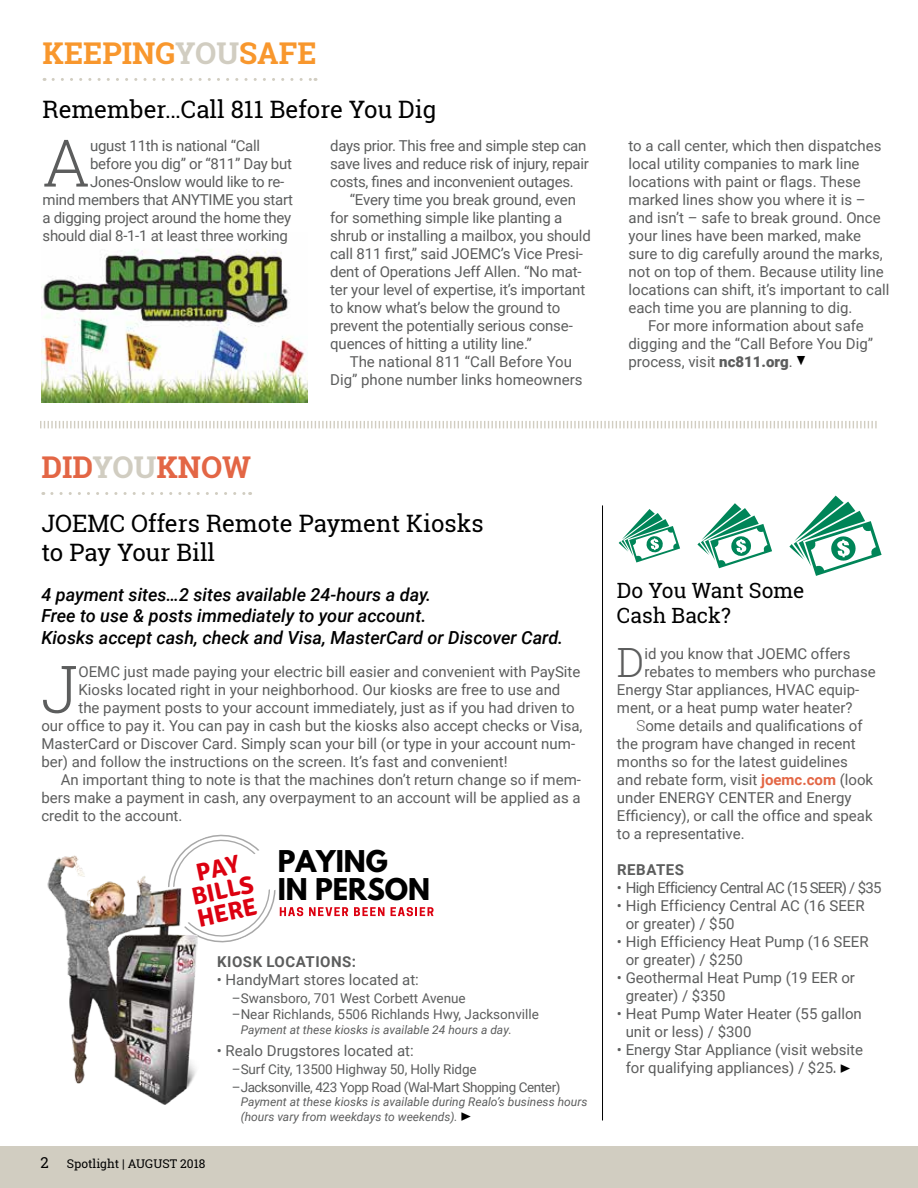
<style>
.page{position:relative;width:918px;height:1188px;background:#fff}
.page>*{position:absolute;margin:0;border:0;box-sizing:border-box;transform-origin:0 0}
.t1{font:300 65.7px "Roboto Slab";color:#5c5d5d}
.t2{font:300 40.35px "Roboto Slab";color:#5c5d5d}
.t3{font:700 30px "Roboto Slab";color:#f8972d}
.t4{font:700 30px "Roboto Slab";color:#e36645}
.t5{font:700 26.55px/28.3px "League Spartan";color:#000}
.t6{font:700 24.75px/22.6px "Signika";color:#dc0010;text-align:center}
.t7{font:24px/28.8px "Roboto Slab";color:#000}
.t8{font:21px/25.2px "Roboto Slab";color:#000}
.t9{font:italic 500 18px/21.6px "Roboto";color:#000}
.t10{font:15px/18px "Roboto";color:#5c5d5d}
.t11{font:15px/18px "Roboto";letter-spacing:-.02em;color:#5c5d5d}
.t12{font:15px "Roboto";letter-spacing:-.04em;color:#5c5d5d}
.t13{font:700 15px "Roboto";letter-spacing:.035em;color:#5c5d5d}
.t14{font:13.5px/18px "Roboto";letter-spacing:-.03em;color:#5c5d5d}
.t15{font:13.5px/16.2px "Roboto";letter-spacing:-.01em;color:#5c5d5d}
.t16{font:italic 12px/14.4px "Roboto";color:#5c5d5d}
.t17{font:12px "Roboto Slab";color:#000}
.s1{color:#d1cdc1}
.s2{font-weight:900}
.s3{font-family:"Acumin Pro";color:#000}
.s4{font-family:"Acumin Pro";font-style:normal;font-size:15px;color:#000}
.s5{font-size:15px}
.s6{font-family:"Roboto Slab";font-weight:300}
.s7{font-weight:700;color:#e36645}
.s8{font-family:"Acumin Pro"}
</style>
<div class="page">
<img style="left:47px;top:855px;width:150px;height:250px">
<svg style="left:168px;top:834px;width:135px;height:113px"></svg>
<svg style="left:309px;top:907px;width:39px;height:9px"></svg>
<svg style="left:354px;top:907px;width:30px;height:9px"></svg>
<svg style="left:391px;top:907px;width:43px;height:9px"></svg>
<hr style="left:602px;top:505px;width:1px;height:615px;background:#000">
<svg style="left:52px;top:492px;width:199px;height:3px"></svg>
<div style="left:0;top:1147px;width:918px;height:41px;background:#d1cdc1"></div>
<svg style="left:40px;top:421px;width:837px;height:8px"></svg>
<img style="left:41px;top:249px;width:267px;height:153px">
<svg style="left:53px;top:78px;width:263px;height:3px"></svg>
<svg style="left:697px;top:503px;width:75px;height:65px"></svg>
<svg style="left:619px;top:509px;width:61px;height:54px"></svg>
<svg style="left:789px;top:496px;width:93px;height:80px"></svg>
<h3 class="t3" style="left:43px;top:33px;width:275px">KEEPING<span class="s1">YOU</span>SAFE</h3>
<h3 class="t7" style="left:43px;top:95px;width:395px">Remember…Call 811 Before You Dig</h3>
<h1 class="t1" style="left:43px;top:118px;width:49px">A</h1>
<p class="t11" style="left:90px;top:136px;width:171px">ugust 11th is national “Call</p>
<p class="t11" style="left:330px;top:136px;width:260px">days prior. This free and simple step can save lives and reduce risk of injury, repair costs, fines and inconvenient outages.</p>
<p class="t10" style="left:330px;top:190px;width:262px;text-indent:19px">“Every time you break ground, even for something simple like planting a shrub or installing a mailbox, you should call 811 first,” said JOEMC’s Vice Presi&shy;dent of Operations Jeff Allen. “No mat&shy;ter your level of expertise, it’s important to know what’s below the ground to prevent the potentially serious conse&shy;quences of hitting a utility line.”</p>
<p class="t10" style="left:330px;top:352px;width:254px;text-align:center">The national 811 “Call Before You<br>Dig” phone number links homeowners</p>
<p class="t11" style="left:90px;top:154px;width:203px">before you dig” or “811” Day but</p>
<p class="t11" style="left:90px;top:172px;width:196px">Jones-Onslow would like to re-</p>
<p class="t11" style="left:43px;top:190px;width:252px">mind members that ANYTIME you start</p>
<p class="t11" style="left:43px;top:208px;width:250px">a digging project around the home they</p>
<p class="t11" style="left:43px;top:226px;width:247px">should dial 8-1-1 at least three working</p>
<p class="t10" style="left:629px;top:136px;width:254px">to a call center, which then dispatches</p>
<p class="t10" style="left:629px;top:154px;width:233px">local utility companies to mark line</p>
<p class="t10" style="left:629px;top:172px;width:234px">locations with paint or flags. These</p>
<p class="t10" style="left:629px;top:190px;width:239px">marked lines show you where it is –</p>
<p class="t10" style="left:629px;top:208px;width:254px">and isn’t – safe to break ground. Once</p>
<p class="t10" style="left:629px;top:226px;width:234px">your lines have been marked, make</p>
<p class="t10" style="left:629px;top:244px;width:256px">sure to dig carefully around the marks,</p>
<p class="t10" style="left:629px;top:262px;width:257px">not on top of them. Because utility line</p>
<p class="t10" style="left:629px;top:280px;width:262px">locations can shift, it’s important to call</p>
<p class="t10" style="left:629px;top:298px;width:225px">each time you are planning to dig.</p>
<p class="t10" style="left:648px;top:316px;width:217px">For more information about safe</p>
<p class="t10" style="left:629px;top:334px;width:246px">digging and the “Call Before You Dig”</p>
<p class="t10" style="left:629px;top:352px;width:179px">process, visit <span class="s2">nc811.org</span>. <span class="s3">▼</span></p>
<h3 class="t4" style="left:41px;top:447px;width:211px">DID<span class="s1">YOU</span>KNOW</h3>
<h3 class="t7" style="left:41px;top:509px;width:444px">JOEMC Offers Remote Payment Kiosks to Pay Your Bill</h3>
<p class="t9" style="left:41px;top:583px;width:523px">4 payment sites…2 sites available 24-hours a day.<br>Free to use &amp; posts immediately to your account.<br>Kiosks accept cash, check and Visa, MasterCard or Discover Card.</p>
<h1 class="t1" style="left:41px;top:644px;width:39px">J</h1>
<p class="t10" style="left:78px;top:662px;width:503px">OEMC just made paying your electric bill easier and convenient with PaySite</p>
<p class="t10" style="left:78px;top:680px;width:483px">Kiosks located right in your neighborhood. Our kiosks are free to use and</p>
<p class="t10" style="left:78px;top:698px;width:498px">the payment posts to your account immediately, just as if you had driven to</p>
<p class="t10" style="left:41px;top:716px;width:543px">our office to pay it. You can pay in cash but the kiosks also accept checks or Visa,</p>
<p class="t10" style="left:41px;top:734px;width:535px">MasterCard or Discover Card. Simply scan your bill (or type in your account num-</p>
<p class="t10" style="left:41px;top:752px;width:468px">ber) and follow the instructions on the screen. It’s fast and convenient!</p>
<p class="t10" style="left:61px;top:770px;width:522px">An important thing to note is that the machines don’t return change so if mem-</p>
<p class="t10" style="left:41px;top:788px;width:541px">bers make a payment in cash, any overpayment to an account will be applied as a</p>
<p class="t10" style="left:41px;top:806px;width:143px">credit to the account.</p>
<h3 class="t6" style="left:185px;top:864px;width:64px;rotate:-12deg">PAY<br>BILLS<br>HERE</h3>
<h3 class="t5" style="left:278px;top:846px;width:154px">PAYING<br>IN PERSON</h3>
<p class="t13" style="left:217px;top:951px;width:140px">KIOSK LOCATIONS:</p>
<p class="t10" style="left:217px;top:970px;width:204px">• HandyMart stores located at:</p>
<p class="t15" style="left:232px;top:990px;width:309px">–Swansboro, 701 West Corbett Avenue<br>–Near Richlands, 5506 Richlands Hwy, Jacksonville</p>
<p class="t16" style="left:241px;top:1022px;width:273px">Payment at these kiosks is available 24 hours a day.</p>
<p class="t10" style="left:217px;top:1041px;width:198px">• Realo Drugstores located at:</p>
<p class="t14" style="left:232px;top:1059px;width:330px">–Surf City, 13500 Highway 50, Holly Ridge –Jacksonville, 423 Yopp Road (Wal-Mart Shopping Center)</p>
<p class="t16" style="left:241px;top:1094px;width:348px">Payment at these kiosks is available during Realo’s business hours (hours vary from weekdays to weekends). <span class="s4">▶</span></p>
<p class="t17" style="left:40px;top:1155px;width:166px"><span class="s5">2</span> Spotlight | AUGUST 2018</p>
<h3 class="t8" style="left:617px;top:577px;width:189px">Do You Want Some<br>Cash Back?</h3>
<h2 class="t2" style="left:617px;top:635px;width:29px">D</h2>
<p class="t10" style="left:645px;top:644px;width:207px">id you know that JOEMC offers</p>
<p class="t10" style="left:645px;top:662px;width:233px">rebates to members who purchase</p>
<p class="t10" style="left:617px;top:680px;width:244px">Energy Star appliances, HVAC equip-</p>
<p class="t10" style="left:617px;top:698px;width:237px">ment, or a heat pump water heater?</p>
<p class="t10" style="left:636px;top:716px;width:228px"><span class="s6">S</span>ome details and qualifications of</p>
<p class="t10" style="left:617px;top:734px;width:240px">the program have changed in recent</p>
<p class="t10" style="left:617px;top:752px;width:233px">months so for the latest guidelines</p>
<p class="t10" style="left:617px;top:770px;width:258px">and rebate form, visit <span class="s7">joemc.com</span> (look</p>
<p class="t10" style="left:617px;top:788px;width:236px">under ENERGY CENTER and Energy</p>
<p class="t10" style="left:617px;top:806px;width:257px">Efficiency), or call the office and speak</p>
<p class="t10" style="left:617px;top:824px;width:129px">to a representative.</p>
<p class="t13" style="left:617px;top:859px;width:68px">REBATES</p>
<p class="t12" style="left:617px;top:877px;width:266px">• High Efficiency Central AC (15 SEER) / $35</p>
<p class="t10" style="left:626px;top:896px;width:240px;text-indent:-9px">• High Efficiency Central AC (16 SEER or greater) / $50</p>
<p class="t10" style="left:626px;top:932px;width:245px;text-indent:-9px">• High Efficiency Heat Pump (16 SEER or greater) / $250</p>
<p class="t10" style="left:626px;top:968px;width:231px;text-indent:-9px">• Geothermal Heat Pump (19 EER or greater) / $350</p>
<p class="t10" style="left:626px;top:1004px;width:238px;text-indent:-9px">• Heat Pump Water Heater (55 gallon unit or less) / $300</p>
<p class="t10" style="left:617px;top:1040px;width:248px;text-align:center">• Energy Star Appliance (visit website for qualifying appliances) / $25<span class="s8">.</span> <span class="s3">▶</span></p>
</div>
